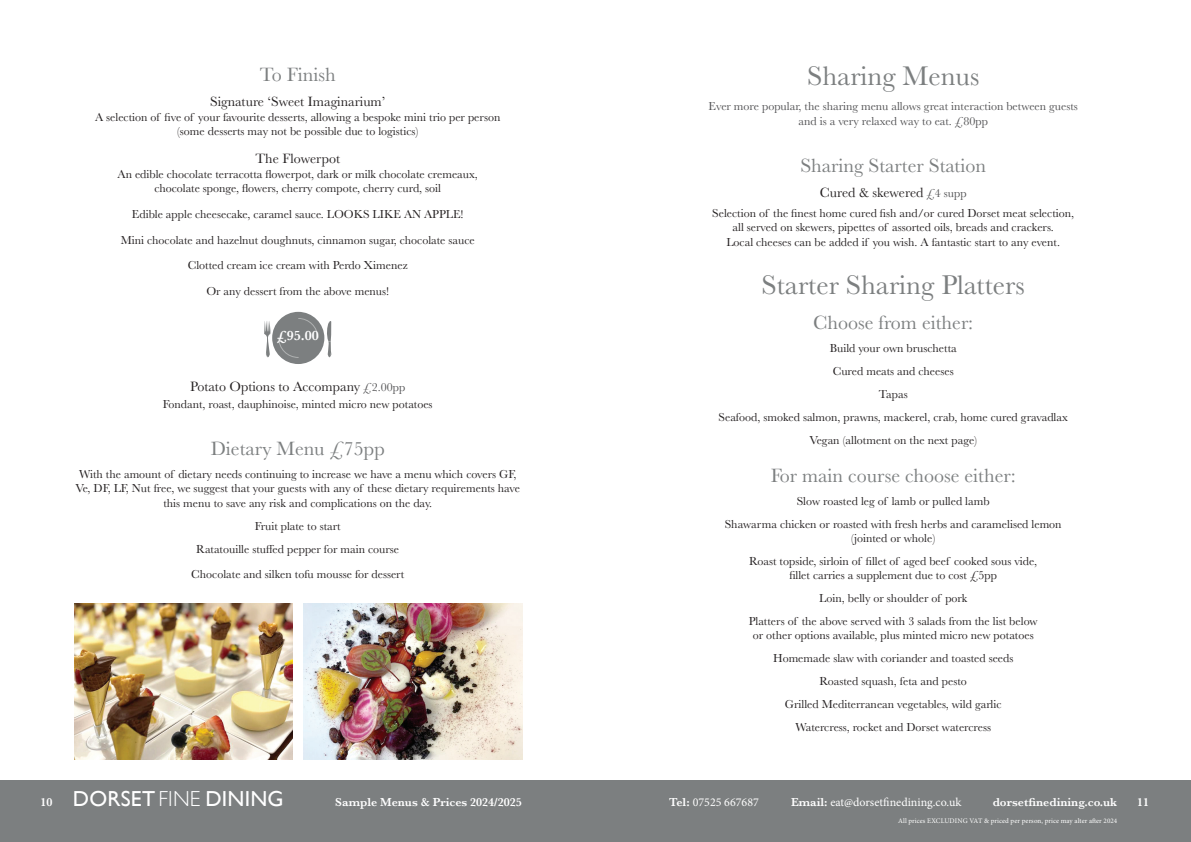
<style>
.page{position:relative;width:1191px;height:842px;background:#fff}
.page>*{position:absolute;margin:0;border:0;box-sizing:border-box;transform-origin:0 0}
.t1{font:28px "Baskerville";color:#7c7f80}
.t2{font:21.7px "Gill Sans";letter-spacing:.01em;color:#fff}
.t3{font:20px "Baskerville";color:#7c7f80}
.t4{font:14px "Baskerville";color:#231f20}
.t5{font:600 14px "Baskerville";color:#fff}
.t6{font:12px/14.4px "Baskerville";color:#231f20;text-align:center}
.t7{font:12px/14.4px "Baskerville";color:#505052;text-align:center}
.t8{font:600 12px "Baskerville";color:#fff}
.t9{font:12px "Minion Pro";color:#fff}
.t10{font:7px "Minion Pro";letter-spacing:.01em;color:#fff}
.s1{font-size:12px;color:#505052}
.s2{font-weight:300}
.s3{font-family:"Baskerville";font-weight:600}
</style>
<div class="page">
<div style="left:0;top:780px;width:1191px;height:62px;background:#7c7f80"></div>
<svg style="left:327px;top:321px;width:4px;height:36px"></svg>
<svg style="left:264px;top:321px;width:7px;height:36px"></svg>
<div style="left:272px;top:312px;width:52px;height:52px;background:#7c7f80;border-radius:50%"></div>
<svg style="left:278px;top:318px;width:40px;height:40px"></svg>
<img style="left:74px;top:604px;width:219px;height:155px">
<img style="left:304px;top:604px;width:218px;height:155px">
<p class="t3" style="left:260px;top:62px;width:77px">To Finish</p>
<p class="t4" style="left:210px;top:93px;width:177px">Signature ‘Sweet Imaginarium’</p>
<p class="t6" style="left:95px;top:110px;width:407px">A selection of five of your favourite desserts, allowing a bespoke mini trio per person (some desserts may not be possible due to logistics)</p>
<p class="t4" style="left:255px;top:150px;width:86px">The Flowerpot</p>
<p class="t6" style="left:118px;top:167px;width:362px">An edible chocolate terracotta flowerpot, dark or milk chocolate cremeaux, chocolate sponge, flowers, cherry compote, cherry curd, soil</p>
<p class="t6" style="left:132px;top:207px;width:333px">Edible apple cheesecake, caramel sauce. LOOKS LIKE AN APPLE!</p>
<p class="t6" style="left:121px;top:233px;width:355px">Mini chocolate and hazelnut doughnuts, cinnamon sugar, chocolate sauce</p>
<p class="t6" style="left:188px;top:258px;width:221px">Clotted cream ice cream with Perdo Ximenez</p>
<p class="t6" style="left:206px;top:284px;width:184px">Or any dessert from the above menus!</p>
<p class="t5" style="left:276px;top:326px;width:44px">£95.00</p>
<p class="t4" style="left:190px;top:378px;width:217px">Potato Options to Accompany <span class="s1">£2.00pp</span></p>
<p class="t6" style="left:163px;top:397px;width:271px">Fondant, roast, dauphinoise, minted micro new potatoes</p>
<p class="t3" style="left:211px;top:436px;width:175px">Dietary Menu £75pp</p>
<p class="t6" style="left:75px;top:467px;width:446px">With the amount of dietary needs continuing to increase we have a menu which covers GF,<br>Ve, DF, LF, Nut free, we suggest that your guests with any of these dietary requirements have this menu to save any risk and complications on the day.</p>
<p class="t6" style="left:255px;top:519px;width:87px">Fruit plate to start</p>
<p class="t6" style="left:196px;top:542px;width:204px">Ratatouille stuffed pepper for main course</p>
<p class="t6" style="left:191px;top:567px;width:214px">Chocolate and silken tofu mousse for dessert</p>
<p class="t1" style="left:807px;top:58px;width:174px">Sharing Menus</p>
<p class="t7" style="left:708px;top:100px;width:371px">Ever more popular, the sharing menu allows great interaction between guests and is a very relaxed way to eat. £80pp</p>
<p class="t3" style="left:800px;top:152px;width:187px">Sharing Starter Station</p>
<p class="t4" style="left:819px;top:183px;width:148px">Cured &amp; skewered <span class="s1">£4 supp</span></p>
<p class="t6" style="left:712px;top:206px;width:363px">Selection of the finest home cured fish and/or cured Dorset meat selection, all served on skewers, pipettes of assorted oils, breads and crackers.<br>Local cheeses can be added if you wish. A fantastic start to any event.</p>
<p class="t1" style="left:761px;top:267px;width:265px">Starter Sharing Platters</p>
<p class="t3" style="left:813px;top:310px;width:162px">Choose from either:</p>
<p class="t6" style="left:829px;top:341px;width:129px">Build your own bruschetta</p>
<p class="t6" style="left:832px;top:364px;width:122px">Cured meats and cheeses</p>
<p class="t6" style="left:878px;top:387px;width:30px">Tapas</p>
<p class="t6" style="left:718px;top:410px;width:351px">Seafood, smoked salmon, prawns, mackerel, crab, home cured gravadlax</p>
<p class="t6" style="left:809px;top:433px;width:169px">Vegan (allotment on the next page)</p>
<p class="t3" style="left:770px;top:462px;width:247px">For main course choose either:</p>
<p class="t6" style="left:797px;top:494px;width:194px">Slow roasted leg of lamb or pulled lamb</p>
<p class="t6" style="left:725px;top:517px;width:338px">Shawarma chicken or roasted with fresh herbs and caramelised lemon (jointed or whole)</p>
<p class="t6" style="left:749px;top:554px;width:289px">Roast topside, sirloin of fillet of aged beef cooked sous vide, fillet carries a supplement due to cost £5pp</p>
<p class="t6" style="left:819px;top:591px;width:150px">Loin, belly or shoulder of pork</p>
<p class="t6" style="left:749px;top:614px;width:290px">Platters of the above served with 3 salads from the list below or other options available, plus minted micro new potatoes</p>
<p class="t6" style="left:773px;top:651px;width:242px">Homemade slaw with coriander and toasted seeds</p>
<p class="t6" style="left:819px;top:674px;width:149px">Roasted squash, feta and pesto</p>
<p class="t6" style="left:785px;top:697px;width:218px">Grilled Mediterranean vegetables, wild garlic</p>
<p class="t6" style="left:795px;top:720px;width:197px">Watercress, rocket and Dorset watercress</p>
<h2 class="t2" style="left:73px;top:786px;width:212px">DORSET <span class="s2">FINE</span> DINING</h2>
<p class="t8" style="left:41px;top:794px;width:13px">10</p>
<p class="t8" style="left:335px;top:794px;width:188px">Sample Menus &amp; Prices 2024/2025</p>
<p class="t9" style="left:669px;top:794px;width:91px"><span class="s3">Tel:</span> 07525 667687</p>
<p class="t9" style="left:791px;top:794px;width:172px"><span class="s3">Email:</span> eat@dorsetfinedining.co.uk</p>
<p class="t8" style="left:992px;top:794px;width:126px">dorsetfinedining.co.uk</p>
<p class="t8" style="left:1137px;top:794px;width:13px">11</p>
<p class="t10" style="left:898px;top:816px;width:220px">All prices EXCLUDING VAT &amp; priced per person, price may alter after 2024</p>
</div>
